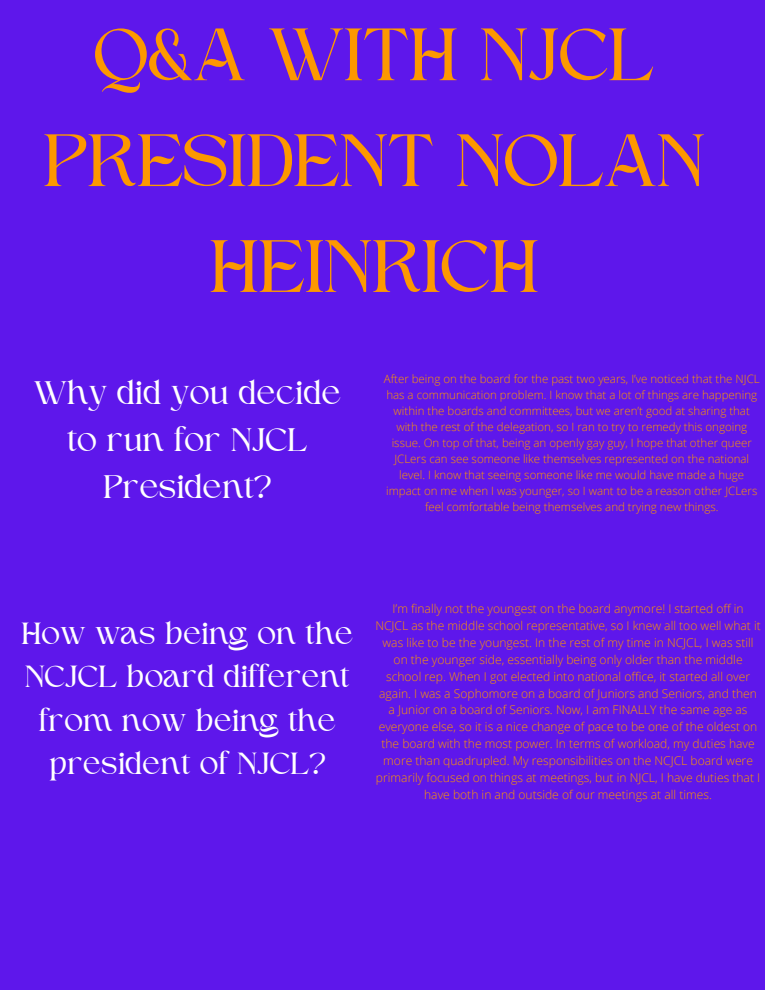
<style>
.page{position:relative;width:765px;height:990px;background:#5e17eb}
.page>*{position:absolute;margin:0;border:0;box-sizing:border-box;transform-origin:0 0}
.t1{font:75.6px/105.9px "Higuen";color:#fd9800;text-align:center}
.t2{font:33.32px/46.5px "Higuen";color:#fff;text-align:center}
.t3{font:31.24px/43.5px "Higuen";color:#fff;text-align:center}
.t4{font:300 12.08px/16.8px "Open Sans";color:#fd9800;text-align:center}
.t5{font:300 11.48px/16px "Open Sans";color:#fd9800;text-align:center}
</style>
<div class="page">
<h1 class="t1" style="left:44px;top:8px;width:663px">Q&amp;A WITH NJCL<br>PRESIDENT NOLAN<br>HEINRICH</h1>
<h2 class="t2" style="left:34px;top:373px;width:309px">Why did you decide to run for NJCL<br>President?</h2>
<p class="t5" style="left:384px;top:371px;width:377px">After being on the board for the past two years, I’ve noticed that the NJCL has a communication problem. I know that a lot of things are happening within the boards and committees, but we aren’t good at sharing that with the rest of the delegation, so I ran to try to remedy this ongoing issue. On top of that, being an openly gay guy, I hope that other queer JCLers can see someone like themselves represented on the national level. I know that seeing someone like me would have made a huge impact on me when I was younger, so I want to be a reason other JCLers feel comfortable being themselves and trying new things.</p>
<h3 class="t3" style="left:22px;top:614px;width:334px">How was being on the<br>NCJCL board different from now being the president of NJCL?</h3>
<p class="t4" style="left:375px;top:600px;width:387px">I’m finally not the youngest on the board anymore! I started off in NCJCL as the middle school representative, so I knew all too well what it was like to be the youngest. In the rest of my time in NCJCL, I was still on the younger side, essentially being only older than the middle school rep. When I got elected into national office, it started all over again. I was a Sophomore on a board of Juniors and Seniors, and then a Junior on a board of Seniors. Now, I am FINALLY the same age as everyone else, so it is a nice change of pace to be one of the oldest on the board with the most power. In terms of workload, my duties have more than quadrupled. My responsibilities on the NCJCL board were primarily focused on things at meetings, but in NJCL, I have duties that I have both in and outside of our meetings at all times.</p>
</div>
